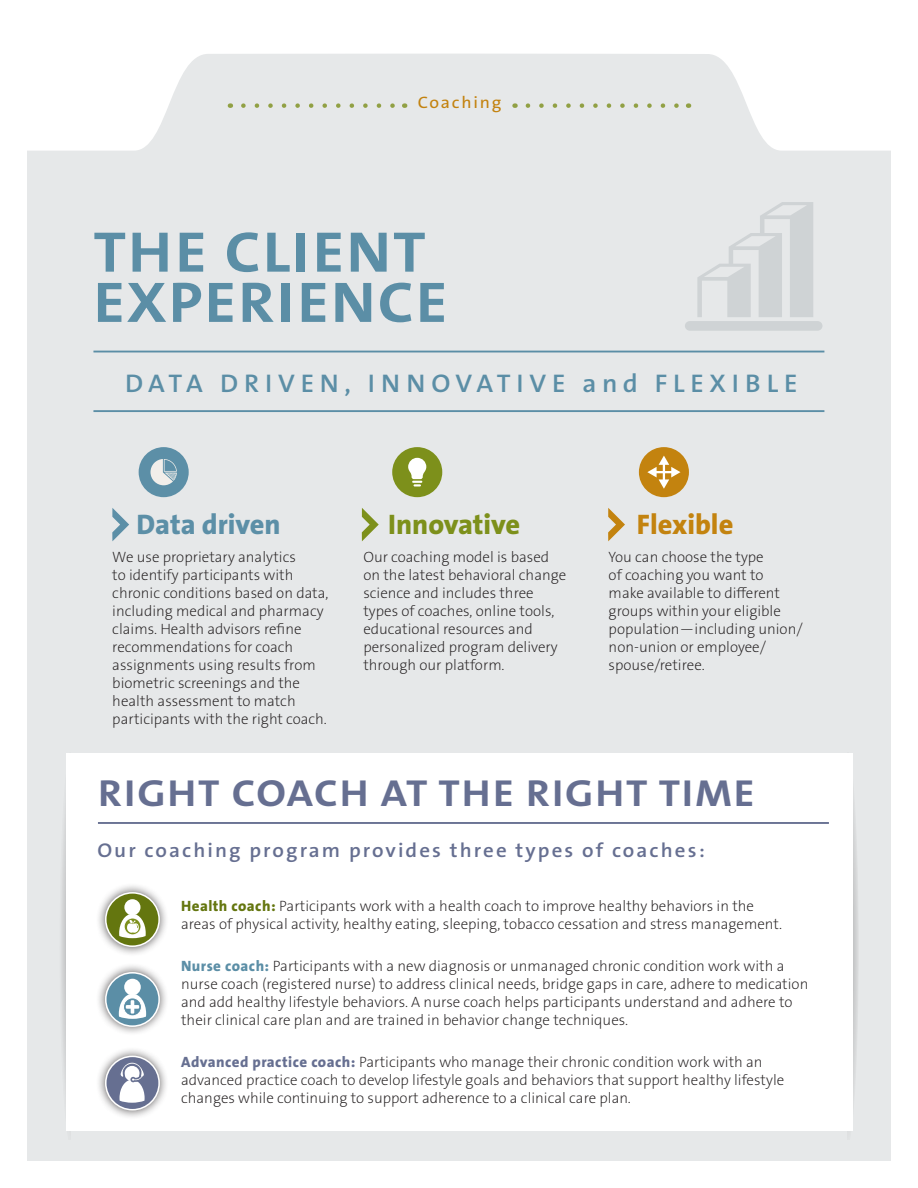
<style>
.page{position:relative;width:918px;height:1188px;background:#fff}
.page>*{position:absolute;margin:0;border:0;box-sizing:border-box;transform-origin:0 0}
.t1{font:700 57.75px/50.2px "The Sans B W7";letter-spacing:.03em;color:#5b8ea6;scale:1.11 1}
.t2{font:700 37.8px "The Sans B W7";letter-spacing:.045em;color:#666f91;scale:1.11 1}
.t3{font:800 28.35px "The Sans B8";color:#5c8fa7}
.t4{font:800 28.35px "The Sans B8";color:#7d901b}
.t5{font:800 28.35px "The Sans B8";color:#c3830f}
.t6{font:600 25.65px "The Sans B W6";letter-spacing:.215em;color:#5b8ea6;scale:1.05 1}
.t7{font:600 19.95px "The Sans B W6";letter-spacing:.1em;color:#666f91;scale:1.05 1}
.t8{font:16.65px "The Sans B W5 Plain";letter-spacing:.1em;color:#c3820f;scale:1.06 1}
.t9{font:200 15px/18px "The Sans B W2";color:#231f20}
.s1{font-family:"The Sans B W8";font-weight:800;color:#64760f}
.s2{font-family:"The Sans B W8";font-weight:800;color:#5b8ea6}
.s3{font-family:"The Sans B W8";font-weight:800;color:#666f91}
</style>
<div class="page">
<div style="left:27px;top:27px;width:864px;height:1134px;background:#e6e8e9"></div>
<svg style="left:27px;top:27px;width:864px;height:124px"></svg>
<svg style="left:61px;top:753px;width:6px;height:378px"></svg>
<svg style="left:853px;top:801px;width:5px;height:295px"></svg>
<div style="left:67px;top:753px;width:786px;height:378px;background:#fff"></div>
<hr style="left:93px;top:351px;width:731px;height:1px;background:#5b8ea6">
<hr style="left:98px;top:822px;width:731px;height:2px;background:#666f91">
<hr style="left:93px;top:410px;width:731px;height:2px;background:#5b8ea6">
<svg style="left:697px;top:202px;width:116px;height:115px"></svg>
<div style="left:685px;top:321px;width:137px;height:10px;background:#cfd3d5;border-radius:5px"></div>
<div style="left:96px;top:883px;width:73px;height:73px;background:#231f20;opacity:.75"></div>
<div style="left:106px;top:893px;width:53px;height:53px;background:#64760f;border-radius:50%"></div>
<div style="left:105px;top:892px;width:55px;height:55px;border:2px solid #fff;border-radius:50%"></div>
<div style="left:96px;top:963px;width:73px;height:73px;background:#231f20;opacity:.75"></div>
<div style="left:106px;top:973px;width:53px;height:53px;background:#5b8ea6;border-radius:50%"></div>
<div style="left:105px;top:972px;width:55px;height:55px;border:2px solid #fff;border-radius:50%"></div>
<div style="left:96px;top:1046px;width:73px;height:74px;background:#231f20;opacity:.75"></div>
<div style="left:106px;top:1056px;width:53px;height:54px;background:#666f91;border-radius:50%"></div>
<div style="left:105px;top:1056px;width:55px;height:55px;border:2px solid #fff;border-radius:50%"></div>
<div style="left:139px;top:447px;width:50px;height:50px;background:#5c8fa7;border-radius:50%"></div>
<svg style="left:112px;top:508px;width:17px;height:33px"></svg>
<svg style="left:362px;top:508px;width:17px;height:33px"></svg>
<svg style="left:608px;top:508px;width:17px;height:33px"></svg>
<svg style="left:150px;top:459px;width:27px;height:26px"></svg>
<div style="left:392px;top:447px;width:50px;height:50px;background:#7d901b;border-radius:50%"></div>
<div style="left:639px;top:447px;width:50px;height:50px;background:#c3830f;border-radius:50%"></div>
<svg style="left:408px;top:458px;width:18px;height:29px"></svg>
<svg style="left:647px;top:456px;width:33px;height:33px"></svg>
<div style="left:124px;top:899px;width:17px;height:16px;background:#fff;border-radius:50%"></div>
<svg style="left:119px;top:914px;width:27px;height:24px"></svg>
<div style="left:124px;top:979px;width:17px;height:16px;background:#fff;border-radius:50%"></div>
<svg style="left:119px;top:994px;width:27px;height:25px"></svg>
<svg style="left:118px;top:1061px;width:28px;height:42px"></svg>
<p class="t8" style="left:418px;top:92px;width:80px">Coaching</p>
<h1 class="t1" style="left:93px;top:227px;width:320px">THE CLIENT<br>EXPERIENCE</h1>
<h3 class="t6" style="left:125px;top:367px;width:642px">DATA DRIVEN, INNOVATIVE and FLEXIBLE</h3>
<h3 class="t3" style="left:137px;top:509px;width:146px">Data driven</h3>
<h3 class="t4" style="left:388px;top:509px;width:133px">Innovative</h3>
<h3 class="t5" style="left:637px;top:509px;width:98px">Flexible</h3>
<p class="t9" style="left:112px;top:548px;width:218px">We use proprietary analytics<br>to identify participants with chronic conditions based on data, including medical and pharmacy claims. Health advisors refine recommendations for coach assignments using results from biometric screenings and the health assessment to match participants with the right coach.</p>
<p class="t9" style="left:609px;top:548px;width:195px">You can choose the type<br>of coaching you want to make available to different groups within your eligible population—including union/ non-union or employee/ spouse/retiree.</p>
<p class="t9" style="left:363px;top:548px;width:204px">Our coaching model is based on the latest behavioral change science and includes three types of coaches, online tools, educational resources and personalized program delivery through our platform.</p>
<h2 class="t2" style="left:98px;top:769px;width:593px">RIGHT COACH AT THE RIGHT TIME</h2>
<h3 class="t7" style="left:97px;top:838px;width:580px">Our coaching program provides three types of coaches:</h3>
<p class="t9" style="left:181px;top:897px;width:603px"><span class="s1">Health coach:</span> Participants work with a health coach to improve healthy behaviors in the areas of physical activity, healthy eating, sleeping, tobacco cessation and stress management.</p>
<p class="t9" style="left:181px;top:957px;width:629px"><span class="s2">Nurse coach:</span> Participants with a new diagnosis or unmanaged chronic condition work with a nurse coach (registered nurse) to address clinical needs, bridge gaps in care, adhere to medication and add healthy lifestyle behaviors. A nurse coach helps participants understand and adhere to their clinical care plan and are trained in behavior change techniques.</p>
<p class="t9" style="left:181px;top:1053px;width:605px"><span class="s3">Advanced practice coach:</span> Participants who manage their chronic condition work with an advanced practice coach to develop lifestyle goals and behaviors that support healthy lifestyle changes while continuing to support adherence to a clinical care plan.</p>
</div>
